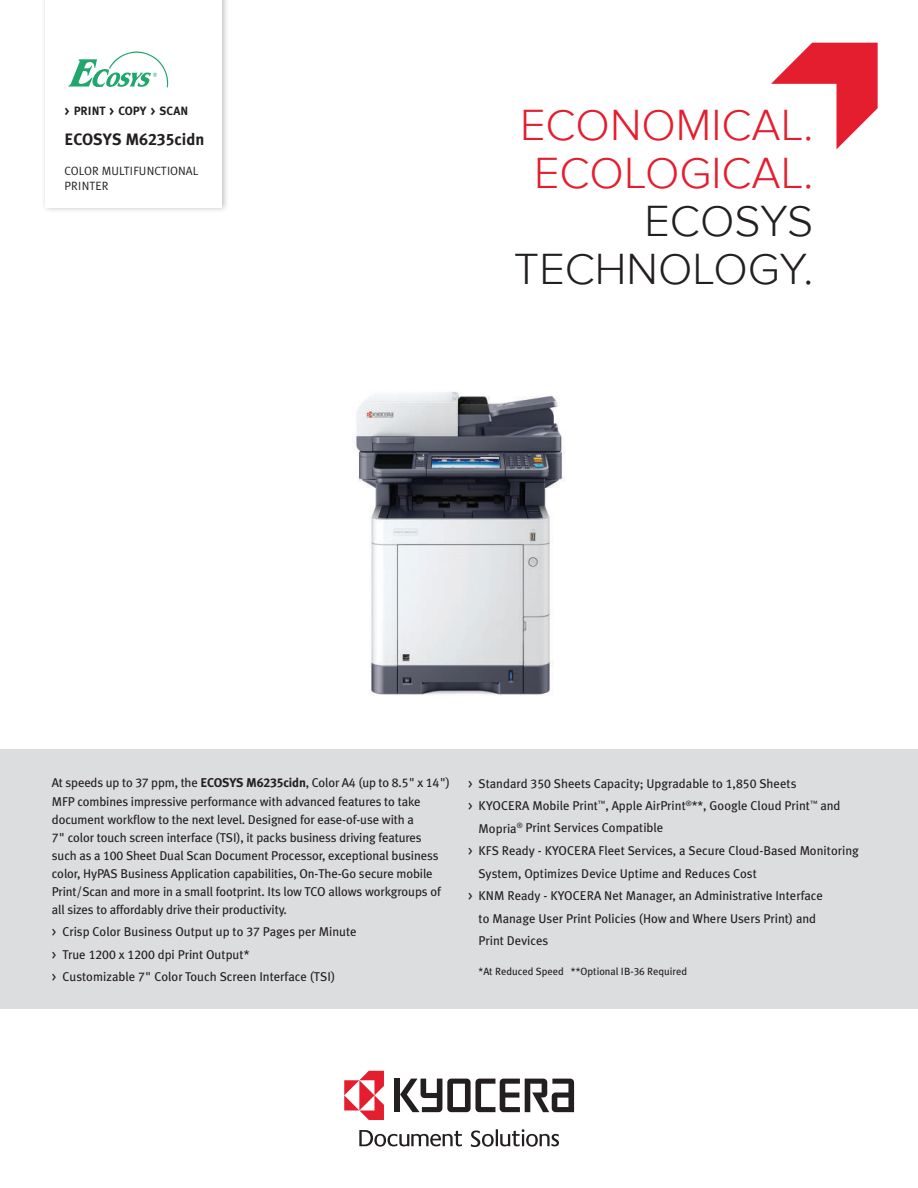
<style>
.page{position:relative;width:918px;height:1188px;background:#fff}
.page>*{position:absolute;margin:0;border:0;box-sizing:border-box;transform-origin:0 0}
.t1{font:300 45px/48px "Proxima Nova";color:#e41d2f;text-align:center}
.t2{font:300 45px/48px "Proxima Nova";color:#231f20;text-align:right}
.t3{font:700 16.5px "Meta Plus";color:#231f20}
.t4{font:12.75px/18px "Meta Plus";letter-spacing:-.01em;color:#231f20}
.t5{font:12px/15px "Meta Plus Normal";letter-spacing:.01em;color:#231f20}
.t6{font:12px "Meta Plus Bold Caps";color:#231f20}
.t7{font:10.5px "Meta Plus";color:#231f20}
.s1{font-family:"Meta Plus Bold Caps";font-weight:400}
.s2{font-family:"Meta Plus Book Caps"}
.s3{font-weight:700}
.s4{font-family:"Meta Plus Bold Caps"}
</style>
<div class="page">
<div style="left:41px;top:0;width:189px;height:214px;background:#231f20;opacity:.3"></div>
<div style="left:46px;top:0;width:176px;height:207px;background:#fff"></div>
<div style="left:394px;top:1079px;width:6px;height:33px;background:#231f20"></div>
<svg style="left:400px;top:1079px;width:174px;height:33px"></svg>
<svg style="left:344px;top:1071px;width:40px;height:49px"></svg>
<svg style="left:471px;top:1129px;width:88px;height:18px"></svg>
<svg style="left:359px;top:1130px;width:103px;height:17px"></svg>
<svg style="left:771px;top:43px;width:107px;height:106px"></svg>
<img style="left:354px;top:391px;width:211px;height:305px">
<svg style="left:68px;top:51px;width:100px;height:37px"></svg>
<div style="left:0;top:749px;width:918px;height:260px;background:#dcdddf"></div>
<p class="t6" style="left:65px;top:104px;width:125px">&gt; PRINT &gt; COPY &gt; SCAN</p>
<p class="t3" style="left:65px;top:130px;width:141px">ECOSYS M<span class="s1">6235</span>cidn</p>
<p class="t5" style="left:65px;top:163px;width:135px">COLOR MULTIFUNCTIONAL<br>PRINTER</p>
<h1 class="t1" style="left:520px;top:101px;width:295px">ECONOMICAL.<br>ECOLOGICAL.</h1>
<h1 class="t2" style="left:514px;top:197px;width:301px">ECOSYS<br>TECHNOLOGY.</h1>
<p class="t4" style="left:52px;top:774px;width:400px">At speeds up to <span class="s2">37</span> ppm, the <span class="s3">ECOSYS M</span><span class="s4">6235</span><span class="s3">cidn</span>, Color A<span class="s2">4</span> (up to <span class="s2">8</span>.<span class="s2">5"</span> x <span class="s2">14"</span>)<br>MFP combines impressive performance with advanced features to take document workflow to the next level. Designed for ease-of-use with a<br><span class="s2">7"</span> color touch screen interface (TSI), it packs business driving features<br>such as a <span class="s2">100</span> Sheet Dual Scan Document Processor, exceptional business color, HyPAS Business Application capabilities, On-The-Go secure mobile Print/Scan and more in a small footprint. Its low TCO allows workgroups of all sizes to affordably drive their productivity.</p>
<p class="t4" style="left:52px;top:920px;width:306px;line-height:22.5px"><span class="s2">&gt;</span> Crisp Color Business Output up to <span class="s2">37</span> Pages per Minute <span class="s2">&gt;</span> True <span class="s2">1200</span> x <span class="s2">1200</span> dpi Print Output*<br><span class="s2">&gt;</span> Customizable <span class="s2">7"</span> Color Touch Screen Interface (TSI)</p>
<p class="t4" style="left:468px;top:774px;width:330px"><span class="s2">&gt;</span> Standard <span class="s2">350</span> Sheets Capacity; Upgradable to <span class="s2">1</span>,<span class="s2">850</span> Sheets</p>
<p class="t4" style="left:468px;top:796px;width:374px"><span class="s2">&gt;</span> KYOCERA Mobile Print<sup>™</sup>, Apple AirPrint<sup>®</sup>**, Google Cloud Print<sup>™</sup> and</p>
<p class="t4" style="left:479px;top:819px;width:186px">Mopria<sup>®</sup> Print Services Compatible</p>
<p class="t4" style="left:468px;top:841px;width:392px"><span class="s2">&gt;</span> KFS Ready - KYOCERA Fleet Services, a Secure Cloud-Based Monitoring</p>
<p class="t4" style="left:479px;top:864px;width:280px">System, Optimizes Device Uptime and Reduces Cost</p>
<p class="t4" style="left:468px;top:886px;width:357px"><span class="s2">&gt;</span> KNM Ready - KYOCERA Net Manager, an Administrative Interface</p>
<p class="t4" style="left:479px;top:909px;width:339px">to Manage User Print Policies (How and Where Users Print) and</p>
<p class="t4" style="left:479px;top:931px;width:71px">Print Devices</p>
<p class="t7" style="left:479px;top:965px;width:210px">*At Reduced Speed **Optional IB-<span class="s2">36</span> Required</p>
</div>
